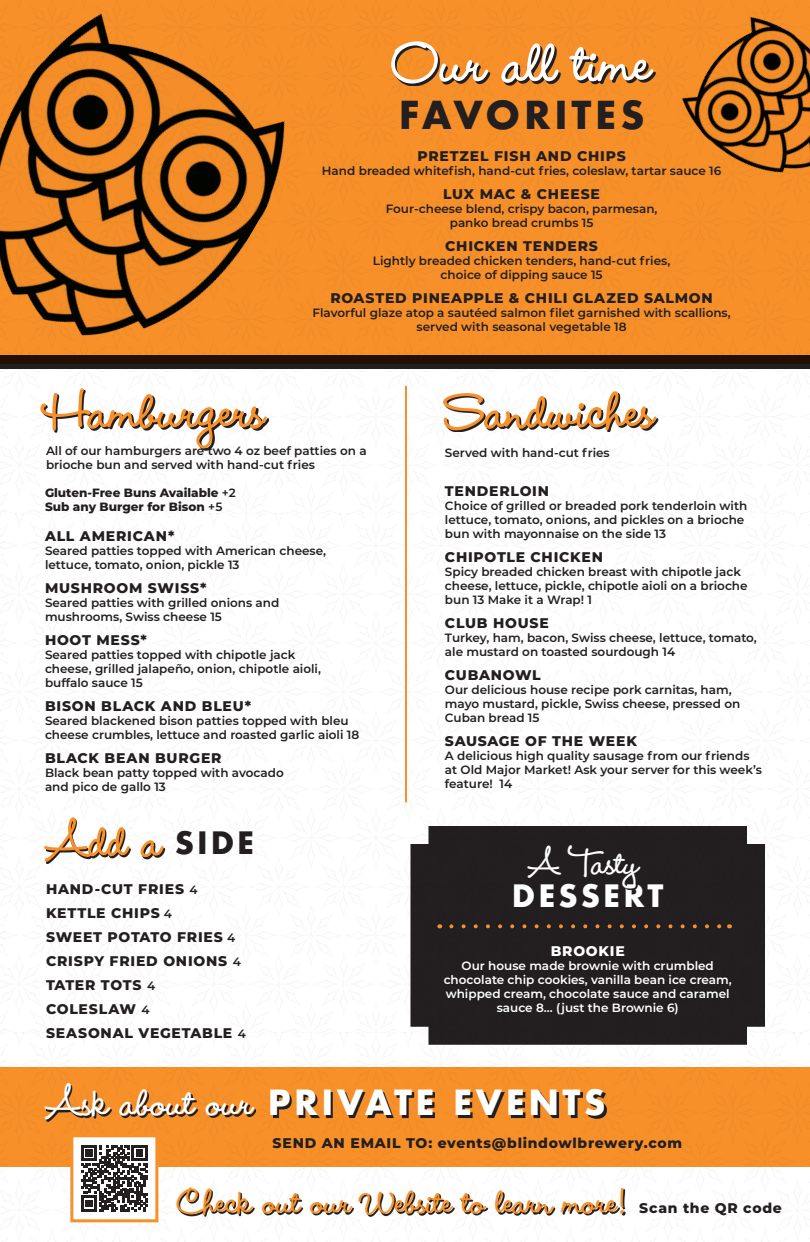
<style>
.page{position:relative;width:810px;height:1242px;background:#fff}
.page>*{position:absolute;margin:0;border:0;box-sizing:border-box;transform-origin:0 0}
.t1{font:700 71.2px "Wendy LP";color:#fff}
.t2{font:700 62.3px "Wendy LP";color:#f79029}
.t3{font:700 57px "Wendy LP";color:#f79029}
.t4{font:700 47.3px "Wendy LP";color:#fff}
.t5{font:700 42px "Wendy LP";color:#fff}
.t6{font:700 41.3px "Wendy LP";color:#f79029}
.t7{font:700 37.5px "Futura";letter-spacing:.1em;color:#231f20}
.t8{font:700 33.8px "Futura";letter-spacing:.1em;color:#fff}
.t9{font:700 30px "Futura";letter-spacing:.1em;color:#fff}
.t10{font:700 30px "Futura";color:#231f20}
.t11{font:800 14px "Montserrat";letter-spacing:.055em;color:#231f20}
.t12{font:800 14px "Montserrat";letter-spacing:.055em;color:#fff}
.t13{font:600 12px/14px "Montserrat";color:#231f20}
.t14{font:600 12px/14px "Montserrat";color:#fff;text-align:center}
.t15{font:800 12px "Montserrat";color:#231f20}
.s1{font-weight:600}
.s2{font-weight:600;font-size:12px}
</style>
<div class="page">
<div style="left:0;top:0;width:810px;height:364px;background:#f79029"></div>
<div style="left:0;top:1067px;width:810px;height:99px;background:#f79029"></div>
<svg style="left:393px;top:43px;width:263px;height:43px"></svg>
<svg style="left:324px;top:355px;width:486px;height:14px;background:#21150e"></svg>
<div style="left:410px;top:826px;width:355px;height:219px;background:#231f20"></div>
<svg style="left:451px;top:924px;width:272px;height:4px"></svg>
<svg style="left:42px;top:398px;width:227px;height:52px"></svg>
<svg style="left:445px;top:393px;width:213px;height:39px"></svg>
<svg style="left:46px;top:819px;width:119px;height:44px"></svg>
<svg style="left:178px;top:1189px;width:447px;height:27px"></svg>
<hr style="left:405px;top:386px;width:2px;height:416px;background:#f79029">
<div style="left:529px;top:847px;width:113px;height:43px;background:#231f20"></div>
<svg style="left:46px;top:1085px;width:210px;height:37px"></svg>
<svg style="left:273px;top:1092px;width:334px;height:27px"></svg>
<div style="left:72px;top:1136px;width:85px;height:85px;background:#fff"></div>
<svg style="left:81px;top:1145px;width:67px;height:67px"></svg>
<div style="left:70px;top:1134px;width:88px;height:88px;border:3px solid #f79029"></div>
<img style="left:0;top:13px;width:324px;height:385px">
<img style="left:682px;top:16px;width:128px;height:157px">
<p class="t1" style="left:392px;top:20px;width:260px">Our all time</p>
<p class="t7" style="left:399px;top:87px;width:247px">FAVORITES</p>
<p class="t11" style="left:417px;top:146px;width:210px">PRETZEL FISH AND CHIPS</p>
<p class="t13" style="left:322px;top:164px;width:401px">Hand breaded whitefish, hand-cut fries, coleslaw, tartar sauce 16</p>
<p class="t11" style="left:443px;top:184px;width:158px">LUX MAC &amp; CHEESE</p>
<p class="t13" style="left:386px;top:202px;width:273px">Four-cheese blend, crispy bacon, parmesan,</p>
<p class="t13" style="left:450px;top:216px;width:145px">panko bread crumbs 15</p>
<p class="t11" style="left:445px;top:236px;width:154px">CHICKEN TENDERS</p>
<p class="t13" style="left:373px;top:254px;width:299px">Lightly breaded chicken tenders, hand-cut fries,</p>
<p class="t13" style="left:441px;top:268px;width:163px">choice of dipping sauce 15</p>
<p class="t11" style="left:331px;top:288px;width:384px">ROASTED PINEAPPLE &amp; CHILI GLAZED SALMON</p>
<p class="t13" style="left:313px;top:306px;width:420px">Flavorful glaze atop a sautéed salmon filet garnished with scallions,</p>
<p class="t13" style="left:417px;top:320px;width:211px">served with seasonal vegetable 18</p>
<p class="t2" style="left:45px;top:374px;width:221px">Hamburgers</p>
<p class="t2" style="left:445px;top:374px;width:211px">Sandwiches</p>
<p class="t13" style="left:46px;top:444px;width:322px">All of our hamburgers are two 4 oz beef patties on a</p>
<p class="t13" style="left:46px;top:458px;width:270px">brioche bun and served with hand-cut fries</p>
<p class="t13" style="left:445px;top:446px;width:166px">Served with hand-cut fries</p>
<p class="t15" style="left:45px;top:484px;width:192px">Gluten-Free Buns Available <span class="s1">+2</span></p>
<p class="t15" style="left:45px;top:498px;width:179px">Sub any Burger for Bison <span class="s1">+5</span></p>
<p class="t11" style="left:45px;top:526px;width:131px">ALL AMERICAN*</p>
<p class="t13" style="left:45px;top:543px;width:283px">Seared patties topped with American cheese,</p>
<p class="t13" style="left:45px;top:557px;width:196px">lettuce, tomato, onion, pickle 13</p>
<p class="t11" style="left:45px;top:578px;width:163px">MUSHROOM SWISS*</p>
<p class="t13" style="left:45px;top:595px;width:236px">Seared patties with grilled onions and</p>
<p class="t13" style="left:45px;top:609px;width:178px">mushrooms, Swiss cheese 15</p>
<p class="t11" style="left:45px;top:630px;width:103px">HOOT MESS*</p>
<p class="t13" style="left:45px;top:647px;width:252px">Seared patties topped with chipotle jack</p>
<p class="t13" style="left:45px;top:661px;width:278px">cheese, grilled jalapeño, onion, chipotle aioli,</p>
<p class="t13" style="left:45px;top:675px;width:99px">buffalo sauce 15</p>
<p class="t11" style="left:45px;top:696px;width:208px">BISON BLACK AND BLEU*</p>
<p class="t13" style="left:45px;top:713px;width:316px">Seared blackened bison patties topped with bleu cheese crumbles, lettuce and roasted garlic aioli 18</p>
<p class="t11" style="left:45px;top:748px;width:178px">BLACK BEAN BURGER</p>
<p class="t13" style="left:45px;top:765px;width:240px">Black bean patty topped with avocado</p>
<p class="t13" style="left:45px;top:779px;width:122px">and pico de gallo 13</p>
<p class="t3" style="left:46px;top:807px;width:117px">Add a</p>
<p class="t10" style="left:175px;top:821px;width:81px">SIDE</p>
<p class="t11" style="left:46px;top:879px;width:153px">HAND-CUT FRIES <span class="s2">4</span></p>
<p class="t11" style="left:46px;top:903px;width:127px">KETTLE CHIPS <span class="s2">4</span></p>
<p class="t11" style="left:46px;top:927px;width:191px">SWEET POTATO FRIES <span class="s2">4</span></p>
<p class="t11" style="left:46px;top:951px;width:196px">CRISPY FRIED ONIONS <span class="s2">4</span></p>
<p class="t11" style="left:46px;top:975px;width:111px">TATER TOTS <span class="s2">4</span></p>
<p class="t11" style="left:46px;top:999px;width:105px">COLESLAW <span class="s2">4</span></p>
<p class="t11" style="left:46px;top:1023px;width:201px">SEASONAL VEGETABLE <span class="s2">4</span></p>
<p class="t11" style="left:445px;top:481px;width:106px">TENDERLOIN</p>
<p class="t13" style="left:445px;top:499px;width:304px">Choice of grilled or breaded pork tenderloin with lettuce, tomato, onions, and pickles on a brioche bun with mayonnaise on the side 13</p>
<p class="t11" style="left:445px;top:547px;width:160px">CHIPOTLE CHICKEN</p>
<p class="t13" style="left:445px;top:565px;width:304px">Spicy breaded chicken breast with chipotle jack cheese, lettuce, pickle, chipotle aioli on a brioche bun 13 Make it a Wrap! 1</p>
<p class="t11" style="left:445px;top:613px;width:105px">CLUB HOUSE</p>
<p class="t13" style="left:445px;top:631px;width:313px">Turkey, ham, bacon, Swiss cheese, lettuce, tomato, ale mustard on toasted sourdough 14</p>
<p class="t11" style="left:445px;top:665px;width:97px">CUBANOWL</p>
<p class="t13" style="left:445px;top:683px;width:297px">Our delicious house recipe pork carnitas, ham, mayo mustard, pickle, Swiss cheese, pressed on<br>Cuban bread 15</p>
<p class="t11" style="left:445px;top:731px;width:194px">SAUSAGE OF THE WEEK</p>
<p class="t13" style="left:445px;top:749px;width:318px">A delicious high quality sausage from our friends at Old Major Market! Ask your server for this week’s feature! 14</p>
<p class="t5" style="left:529px;top:837px;width:112px">A Tasty</p>
<p class="t9" style="left:512px;top:874px;width:153px">DESSERT</p>
<p class="t12" style="left:551px;top:941px;width:76px">BROOKIE</p>
<p class="t14" style="left:444px;top:959px;width:290px">Our house made brownie with crumbled chocolate chip cookies, vanilla bean ice cream, whipped cream, chocolate sauce and caramel sauce 8… (just the Brownie 6)</p>
<p class="t4" style="left:46px;top:1074px;width:208px">Ask about our</p>
<p class="t8" style="left:268px;top:1078px;width:339px">PRIVATE EVENTS</p>
<p class="t11" style="left:273px;top:1133px;width:411px">SEND AN EMAIL TO: events@blindowlbrewery.com</p>
<p class="t6" style="left:177px;top:1178px;width:451px">Check out our Website to learn more!</p>
<p class="t11" style="left:639px;top:1198px;width:144px">Scan the QR code</p>
</div>
